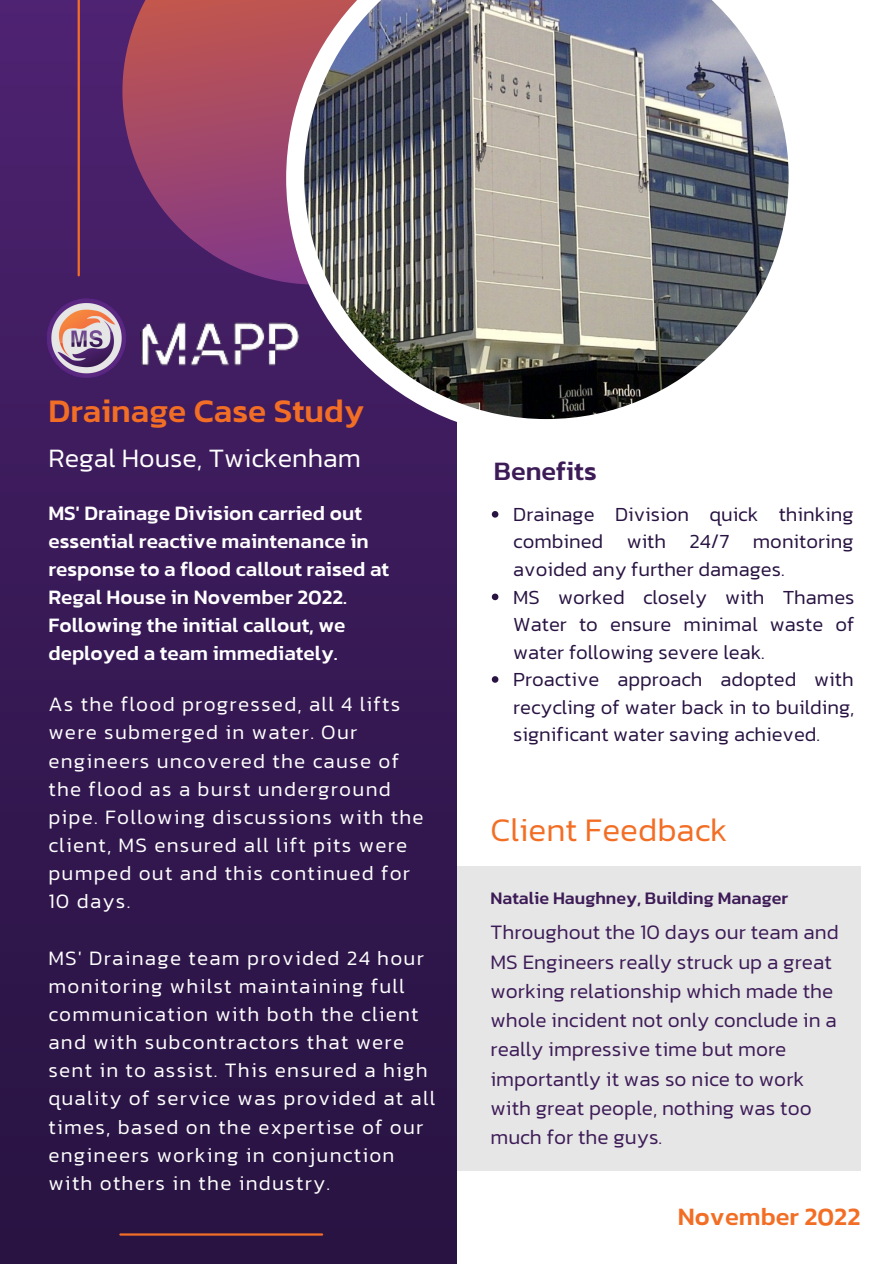
<style>
.page{position:relative;width:894px;height:1264px;background:#fff}
.page>*{position:absolute;margin:0;border:0;box-sizing:border-box;transform-origin:0 0}
.t1{font:500 33.45px "Kanit";color:#f36e25}
.t2{font:300 33.45px "Kanit";color:#f36e25}
.t3{font:300 27px "Kanit";color:#fff}
.t4{font:500 27px "Kanit";color:#3d1b57}
.t5{font:500 25.5px "Kanit";color:#f36e25}
.t6{font:300 20.85px/28.2px "Kanit";letter-spacing:.06em;color:#fff}
.t7{font:300 20.85px/29.2px "Kanit";color:#3d1b57}
.t8{font:500 20.85px/28.2px "Kanit";color:#fff}
.t9{font:300 20.4px/27.5px "Kanit";color:#281342}
.t10{font:500 17.85px "Kanit";color:#3d1b57}
</style>
<div class="page">
<div style="left:383px;top:865px;width:477px;height:305px;background:#e6e6e6"></div>
<img style="left:0;top:0;width:456px;height:1263px">
<svg style="left:45px;top:0;width:241px;height:361px;background:#773468"></svg>
<svg style="left:286px;top:0;width:503px;height:437px"></svg>
<img style="left:304px;top:0;width:484px;height:419px">
<hr style="left:78px;top:0;width:2px;height:275px;background:#f36e25">
<hr style="left:120px;top:1233px;width:202px;height:2px;background:#f36e25">
<svg style="left:491px;top:511px;width:7px;height:6px"></svg>
<svg style="left:491px;top:593px;width:7px;height:7px"></svg>
<svg style="left:491px;top:676px;width:7px;height:6px"></svg>
<img style="left:140px;top:318px;width:161px;height:52px">
<img style="left:44px;top:295px;width:87px;height:83px">
<h1 class="t1" style="left:48px;top:385px;width:317px">Drainage Case Study</h1>
<p class="t3" style="left:48px;top:437px;width:314px">Regal House, Twickenham</p>
<p class="t8" style="left:48px;top:498px;width:342px">MS' Drainage Division carried out essential reactive maintenance in response to a flood callout raised at Regal House in November 2022.<br>Following the initial callout, we deployed a team immediately.</p>
<p class="t6" style="left:48px;top:689px;width:376px">As the flood progressed, all 4 lifts were submerged in water. Our engineers uncovered the cause of the flood as a burst underground pipe. Following discussions with the client, MS ensured all lift pits were pumped out and this continued for<br>10 days.</p>
<p class="t6" style="left:48px;top:943px;width:388px">MS' Drainage team provided 24 hour monitoring whilst maintaining full communication with both the client and with subcontractors that were sent in to assist. This ensured a high quality of service was provided at all times, based on the expertise of our engineers working in conjunction with others in the industry.</p>
<p class="t4" style="left:493px;top:450px;width:104px">Benefits</p>
<p class="t9" style="left:513px;top:500px;width:343px">Drainage Division quick thinking combined with 24/7 monitoring avoided any further damages.<br>MS worked closely with Thames<br>Water to ensure minimal waste of water following severe leak.<br>Proactive approach adopted with recycling of water back in to building, significant water saving achieved.</p>
<h1 class="t2" style="left:490px;top:804px;width:238px">Client Feedback</h1>
<p class="t10" style="left:490px;top:884px;width:299px">Natalie Haughney, Building Manager</p>
<p class="t7" style="left:490px;top:917px;width:349px">Throughout the 10 days our team and<br>MS Engineers really struck up a great working relationship which made the whole incident not only conclude in a really impressive time but more importantly it was so nice to work with great people, nothing was too much for the guys.</p>
<p class="t5" style="left:677px;top:1196px;width:184px">November 2022</p>
</div>
